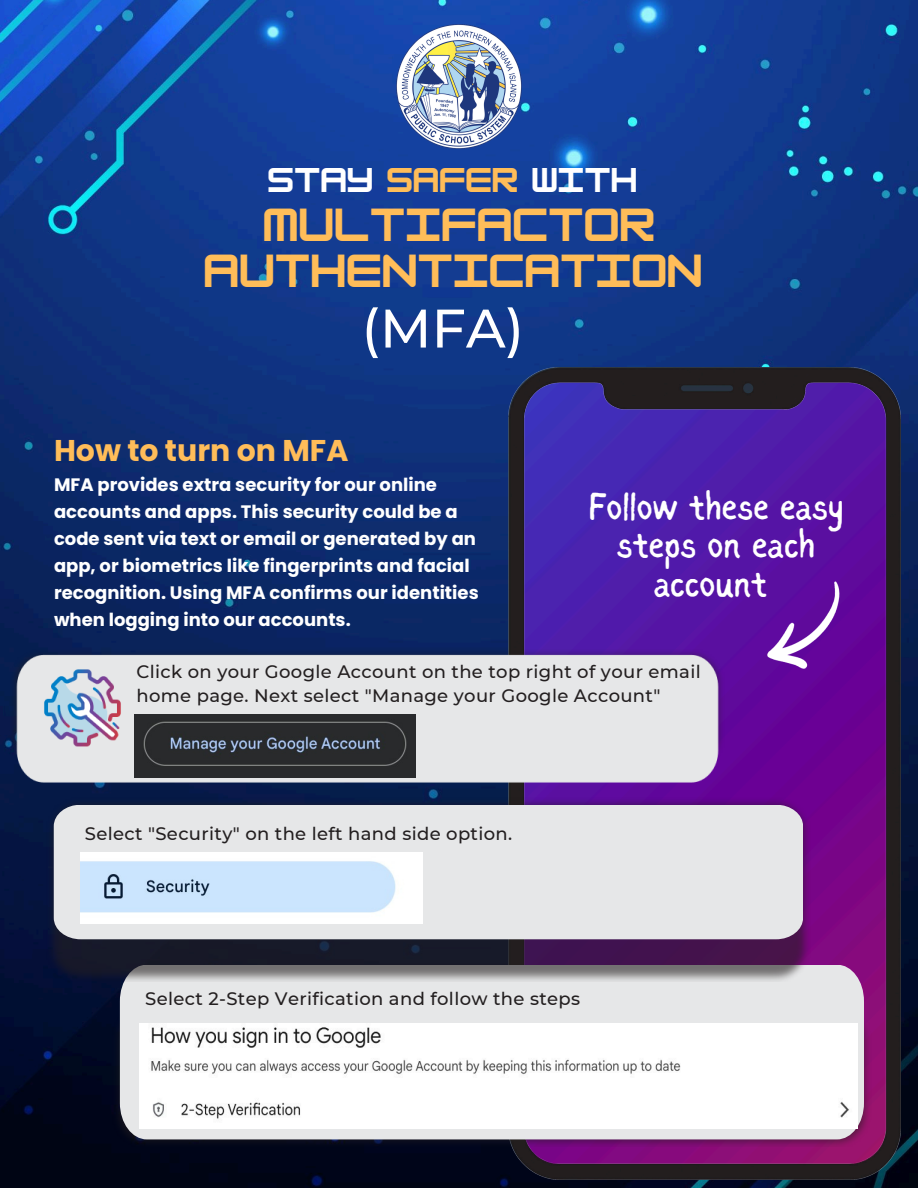
<style>
.page{position:relative;width:918px;height:1188px;background:#fff}
.page>*{position:absolute;margin:0;border:0;box-sizing:border-box;transform-origin:0 0}
.t1{font:500 54.15px "Montserrat";color:#fff}
.t2{font:700 40.5px/46.2px "HK Modular";color:#ffbd59;text-align:center}
.t3{font:39px/38.2px "Sigher";letter-spacing:-.015em;color:#fff;text-align:center}
.t4{font:700 30px "Poppins";color:#ffbd59}
.t5{font:700 30px "HK Modular";color:#fff}
.t6{font:700 18px/27px "Poppins";color:#fff}
.t7{font:500 18px/23.7px "Montserrat";letter-spacing:.02em;color:#231f20}
.s1{color:#ffbd59}
</style>
<div class="page">
<img style="left:0;top:0;width:918px;height:1188px">
<img style="left:509px;top:367px;width:391px;height:812px">
<img style="left:112px;top:1004px;width:760px;height:142px">
<img style="left:765px;top:580px;width:77px;height:89px">
<div style="left:120px;top:965px;width:744px;height:174px;background:#e6e7e8"></div>
<img style="left:9px;top:647px;width:717px;height:144px">
<img style="left:136px;top:1017px;width:95px;height:117px">
<img style="left:46px;top:798px;width:764px;height:183px">
<div style="left:54px;top:805px;width:749px;height:134px;background:#e6e7e8"></div>
<img style="left:135px;top:715px;width:281px;height:63px">
<img style="left:80px;top:852px;width:342px;height:71px">
<img style="left:140px;top:1024px;width:718px;height:104px">
<img style="left:396px;top:24px;width:125px;height:125px">
<p class="t5" style="left:268px;top:162px;width:371px">STAY <span class="s1">SAFER</span> WITH</p>
<p class="t2" style="left:204px;top:201px;width:500px">MULTIFACTOR<br>AUTHENTICATION</p>
<p class="t1" style="left:362px;top:295px;width:164px">(MFA)</p>
<p class="t4" style="left:54px;top:429px;width:296px">How to turn on MFA</p>
<p class="t6" style="left:54px;top:471px;width:426px">MFA provides extra security for our online accounts and apps. This security could be a code sent via text or email or generated by an app, or biometrics like fingerprints and facial recognition. Using MFA confirms our identities when logging into our accounts.</p>
<p class="t3" style="left:588px;top:490px;width:258px">Follow these easy steps on each account</p>
<p class="t7" style="left:136px;top:660px;width:566px">Click on your Google Account on the top right of your email home page. Next select "Manage your Google Account"</p>
<p class="t7" style="left:85px;top:822px;width:429px">Select "Security" on the left hand side option.</p>
<p class="t7" style="left:145px;top:987px;width:436px">Select 2-Step Verification and follow the steps</p>
</div>
